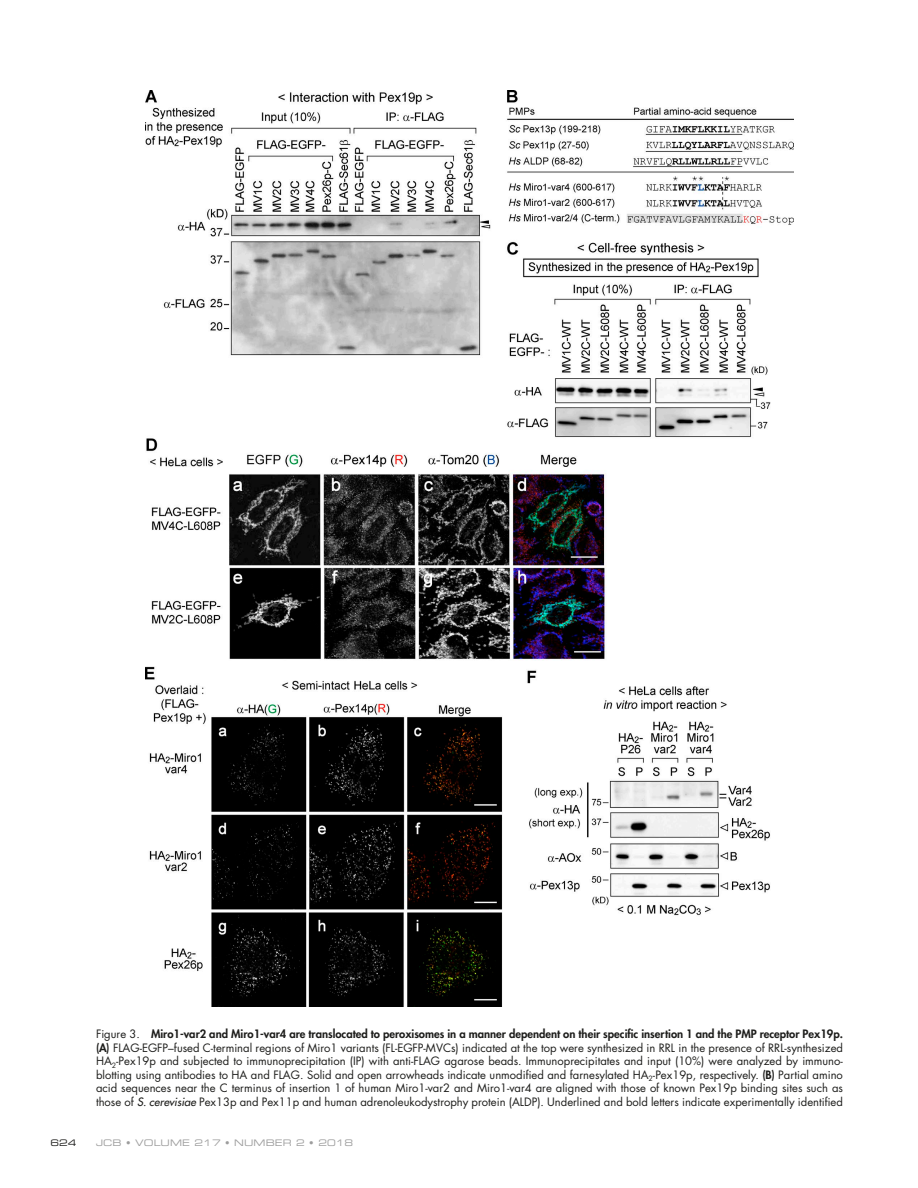
<style>
.page{position:relative;width:918px;height:1188px;background:#fff}
.page>*{position:absolute;margin:0;border:0;box-sizing:border-box;transform-origin:0 0}
.t1{font:11.25px/13.5px "Futura Std";color:#1d1d1b;text-align:justify}
.t2{font:9px "Eurostile LT Std Ex 2";letter-spacing:.01em;color:#9d9d9d}
.t3{font:9px "Eurostile LT Std Ex 2";color:#1d1d1b}
.s1{font-weight:800}
.s2{font-weight:500;font-style:italic}
</style>
<div class="page">
<img style="left:146px;top:90px;width:648px;height:917px">
<p class="t1" style="left:96px;top:1028px;width:749px">Figure 3. <span class="s1">Miro1-var2 and Miro1-var4 are translocated to peroxisomes in a manner dependent on their specific insertion 1 and the PMP receptor Pex19p. (A)</span> FLAG-EGFP–fused C-terminal regions of Miro1 variants (FL-EGFP-MVCs) indicated at the top were synthesized in RRL in the presence of RRL-synthesized HA<sub>2</sub>-Pex19p and subjected to immunoprecipitation (IP) with anti-FLAG agarose beads. Immunoprecipitates and input (10%) were analyzed by immuno&shy;blotting using antibodies to HA and FLAG. Solid and open arrowheads indicate unmodified and farnesylated HA<sub>2</sub>-Pex19p, respectively. <span class="s1">(B)</span> Partial amino acid sequences near the C terminus of insertion 1 of human Miro1-var2 and Miro1-var4 are aligned with those of known Pex19p binding sites such as those of <span class="s2">S. cerevisiae</span> Pex13p and Pex11p and human adrenoleukodystrophy protein (ALDP). Underlined and bold letters indicate experimentally identified</p>
<p class="t3" style="left:50px;top:1136px;width:28px">624</p>
<p class="t2" style="left:96px;top:1136px;width:259px">JCB • VOLUME 217 • NUMBER 2 • 2018</p>
</div>
